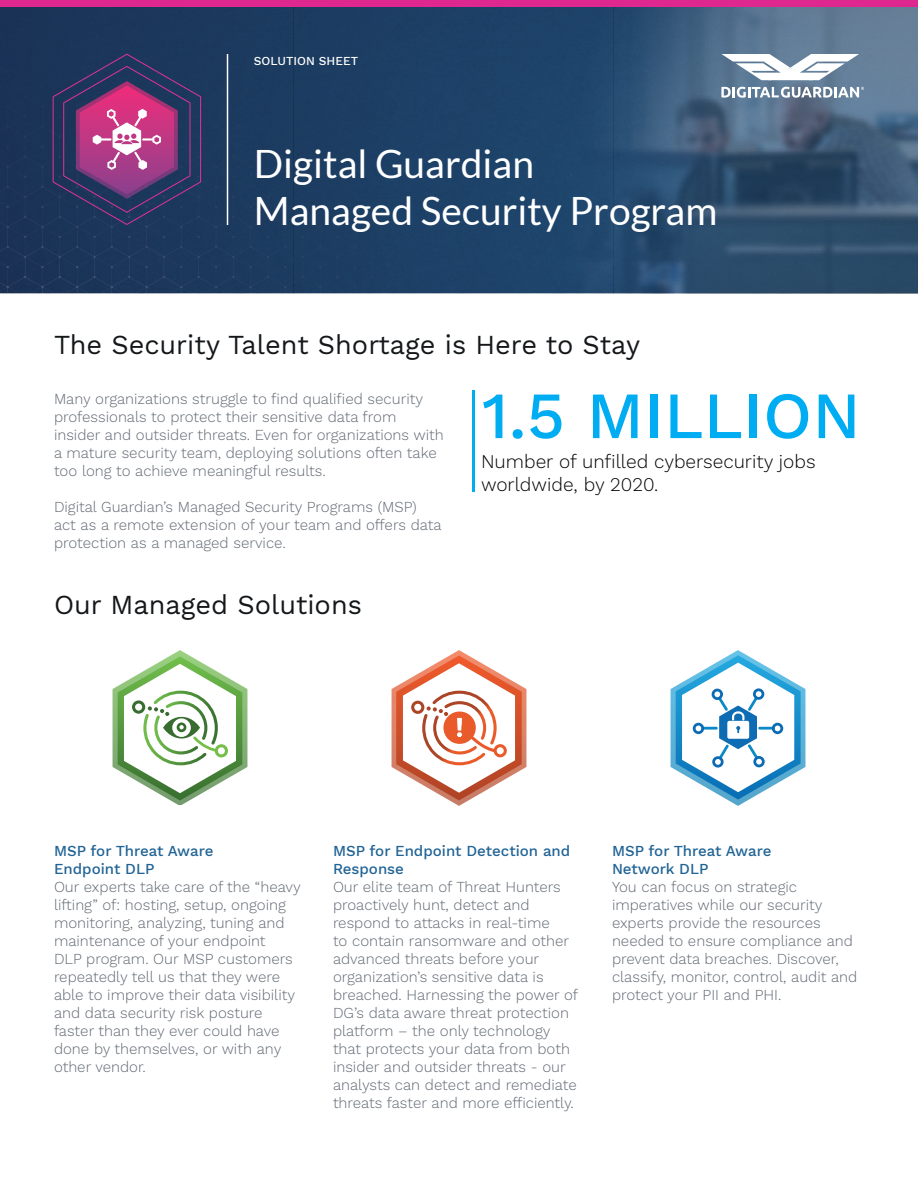
<style>
.page{position:relative;width:918px;height:1188px;background:#fff}
.page>*{position:absolute;margin:0;border:0;box-sizing:border-box;transform-origin:0 0}
.t1{font:500 66px "Work Sans";color:#00adf2}
.t2{font:39px/46.8px "Lato";color:#fff}
.t3{font:27px "Work Sans";color:#15181a}
.t4{font:300 19.05px/22.8px "Work Sans";color:#000}
.t5{font:300 15px/18px "Work Sans";color:#5f6771}
.t6{font:500 15px/18px "Work Sans";color:#206395}
.t7{font:500 12px "Work Sans";color:#fff}
</style>
<div class="page">
<svg style="left:0;top:6px;width:365px;height:287px;background:#1c385d"></svg>
<img style="left:365px;top:6px;width:553px;height:287px">
<svg style="left:721px;top:87px;width:143px;height:11px"></svg>
<svg style="left:319px;top:6px;width:540px;height:74px;background:#3c597b"></svg>
<hr style="left:227px;top:54px;width:1px;height:171px;background:#fff">
<svg style="left:53px;top:54px;width:148px;height:171px;background:#5c3e6f"></svg>
<div style="left:0;top:0;width:918px;height:6px;background:#df2790"></div>
<hr style="left:472px;top:390px;width:3px;height:102px;background:#00adf2">
<svg style="left:671px;top:650px;width:134px;height:156px"></svg>
<svg style="left:113px;top:650px;width:134px;height:155px"></svg>
<svg style="left:392px;top:650px;width:134px;height:156px"></svg>
<p class="t7" style="left:254px;top:54px;width:106px">SOLUTION SHEET</p>
<h2 class="t2" style="left:254px;top:140px;width:465px">Digital Guardian<br>Managed Security Program</h2>
<h3 class="t3" style="left:54px;top:329px;width:588px">The Security Talent Shortage is Here to Stay</h3>
<p class="t5" style="left:54px;top:391px;width:391px">Many organizations struggle to find qualified security professionals to protect their sensitive data from insider and outsider threats. Even for organizations with a mature security team, deploying solutions often take too long to achieve meaningful results.</p>
<p class="t5" style="left:54px;top:499px;width:389px">Digital Guardian’s Managed Security Programs (MSP) act as a remote extension of your team and offers data protection as a managed service.</p>
<h3 class="t3" style="left:54px;top:589px;width:309px">Our Managed Solutions</h3>
<h1 class="t1" style="left:481px;top:377px;width:381px">1.5 MILLION</h1>
<p class="t4" style="left:481px;top:451px;width:336px">Number of unfilled cybersecurity jobs worldwide, by 2020.</p>
<p class="t6" style="left:54px;top:842px;width:161px">MSP for Threat Aware<br>Endpoint DLP</p>
<p class="t5" style="left:54px;top:878px;width:248px">Our experts take care of the “heavy lifting” of: hosting, setup, ongoing monitoring, analyzing, tuning and maintenance of your endpoint<br>DLP program. Our MSP customers repeatedly tell us that they were able to improve their data visibility and data security risk posture faster than they ever could have done by themselves, or with any other vendor.</p>
<p class="t6" style="left:333px;top:842px;width:239px">MSP for Endpoint Detection and<br>Response</p>
<p class="t5" style="left:333px;top:878px;width:247px">Our elite team of Threat Hunters proactively hunt, detect and respond to attacks in real-time<br>to contain ransomware and other advanced threats before your organization’s sensitive data is breached. Harnessing the power of<br>DG’s data aware threat protection platform – the only technology that protects your data from both insider and outsider threats - our analysts can detect and remediate threats faster and more efficiently.</p>
<p class="t6" style="left:612px;top:842px;width:161px">MSP for Threat Aware<br>Network DLP</p>
<p class="t5" style="left:612px;top:878px;width:247px">You can focus on strategic imperatives while our security experts provide the resources needed to ensure compliance and prevent data breaches. Discover, classify, monitor, control, audit and protect your PII and PHI.</p>
</div>
